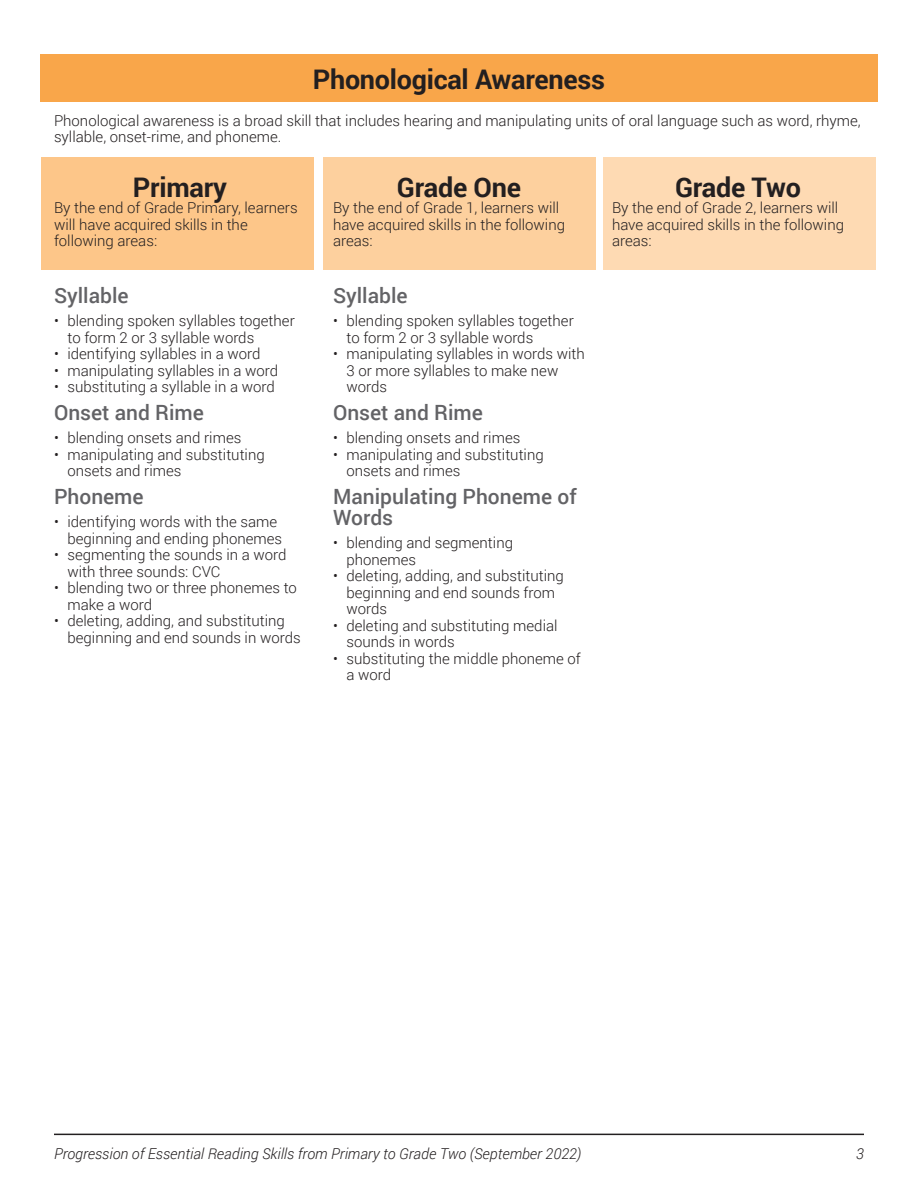
<style>
.page{position:relative;width:918px;height:1188px;background:#fff}
.page>*{position:absolute;margin:0;border:0;box-sizing:border-box;transform-origin:0 0}
.heading{font:700 27px "Roboto";letter-spacing:-.01em;color:#231f20}
.Sub_heading{font:500 21px/21px "Roboto";color:#636366}
.t1{font:300 15px/16.5px "Roboto";color:#231f20}
.t2{font:italic 300 15px "Roboto";color:#231f20}
</style>
<div class="page">
<hr style="left:54px;top:1134px;width:810px;height:1px;background:#231f20">
<div style="left:41px;top:158px;width:273px;height:112px;background:#fdc689"></div>
<div style="left:323px;top:158px;width:273px;height:112px;background:#fdd09e"></div>
<div style="left:603px;top:158px;width:273px;height:112px;background:#fedab3"></div>
<div style="left:40px;top:54px;width:838px;height:48px;background:#f9a64a"></div>
<p class="heading" style="left:313px;top:60px;width:294px">Phonological Awareness</p>
<p class="t1" style="left:54px;top:112px;width:808px">Phonological awareness is a broad skill that includes hearing and manipulating units of oral language such as word, rhyme, syllable, onset-rime, and phoneme.</p>
<p class="heading" style="left:133px;top:168px;width:96px">Primary</p>
<p class="t1" style="left:54px;top:199px;width:245px">By the end of Grade Primary, learners will have acquired skills in the following areas:</p>
<p class="Sub_heading" style="left:54px;top:284px;width:76px">Syllable</p>
<p class="t1" style="left:68px;top:312px;width:229px;text-indent:-14px">• blending spoken syllables together to form 2 or 3 syllable words</p>
<p class="t1" style="left:54px;top:345px;width:208px">• identifying syllables in a word</p>
<p class="t1" style="left:54px;top:361px;width:226px">• manipulating syllables in a word</p>
<p class="t1" style="left:54px;top:378px;width:222px">• substituting a syllable in a word</p>
<p class="Sub_heading" style="left:54px;top:401px;width:151px">Onset and Rime</p>
<p class="t1" style="left:54px;top:429px;width:189px">• blending onsets and rimes</p>
<p class="t1" style="left:68px;top:445px;width:199px;text-indent:-14px">• manipulating and substituting onsets and rimes</p>
<p class="Sub_heading" style="left:54px;top:485px;width:91px">Phoneme</p>
<p class="t1" style="left:68px;top:513px;width:216px;text-indent:-14px">• identifying words with the same beginning and ending phonemes</p>
<p class="t1" style="left:68px;top:546px;width:221px;text-indent:-14px">• segmenting the sounds in a word with three sounds: CVC</p>
<p class="t1" style="left:68px;top:579px;width:231px;text-indent:-14px">• blending two or three phonemes to make a word</p>
<p class="t1" style="left:68px;top:612px;width:235px;text-indent:-14px">• deleting, adding, and substituting beginning and end sounds in words</p>
<p class="heading" style="left:397px;top:168px;width:126px">Grade One</p>
<p class="t1" style="left:333px;top:199px;width:234px">By the end of Grade 1, learners will have acquired skills in the following areas:</p>
<p class="Sub_heading" style="left:333px;top:284px;width:76px">Syllable</p>
<p class="t1" style="left:346px;top:312px;width:229px;text-indent:-14px">• blending spoken syllables together to form 2 or 3 syllable words</p>
<p class="t1" style="left:346px;top:345px;width:240px;text-indent:-14px">• manipulating syllables in words with<br>3 or more syllables to make new words</p>
<p class="Sub_heading" style="left:333px;top:401px;width:151px">Onset and Rime</p>
<p class="t1" style="left:333px;top:429px;width:189px">• blending onsets and rimes</p>
<p class="t1" style="left:346px;top:445px;width:199px;text-indent:-14px">• manipulating and substituting onsets and rimes</p>
<p class="Sub_heading" style="left:333px;top:485px;width:245px">Manipulating Phoneme of<br>Words</p>
<p class="t1" style="left:346px;top:534px;width:168px;text-indent:-14px">• blending and segmenting phonemes</p>
<p class="t1" style="left:346px;top:567px;width:219px;text-indent:-14px">• deleting, adding, and substituting beginning and end sounds from words</p>
<p class="t1" style="left:346px;top:616px;width:213px;text-indent:-14px">• deleting and substituting medial sounds in words</p>
<p class="t1" style="left:346px;top:649px;width:236px;text-indent:-14px">• substituting the middle phoneme of a word</p>
<p class="heading" style="left:675px;top:168px;width:127px">Grade Two</p>
<p class="t1" style="left:612px;top:199px;width:234px">By the end of Grade 2, learners will have acquired skills in the following areas:</p>
<p class="t2" style="left:54px;top:1143px;width:529px">Progression of Essential Reading Skills from Primary to Grade Two (September 2022)</p>
<p class="t2" style="left:856px;top:1143px;width:9px">3</p>
</div>
